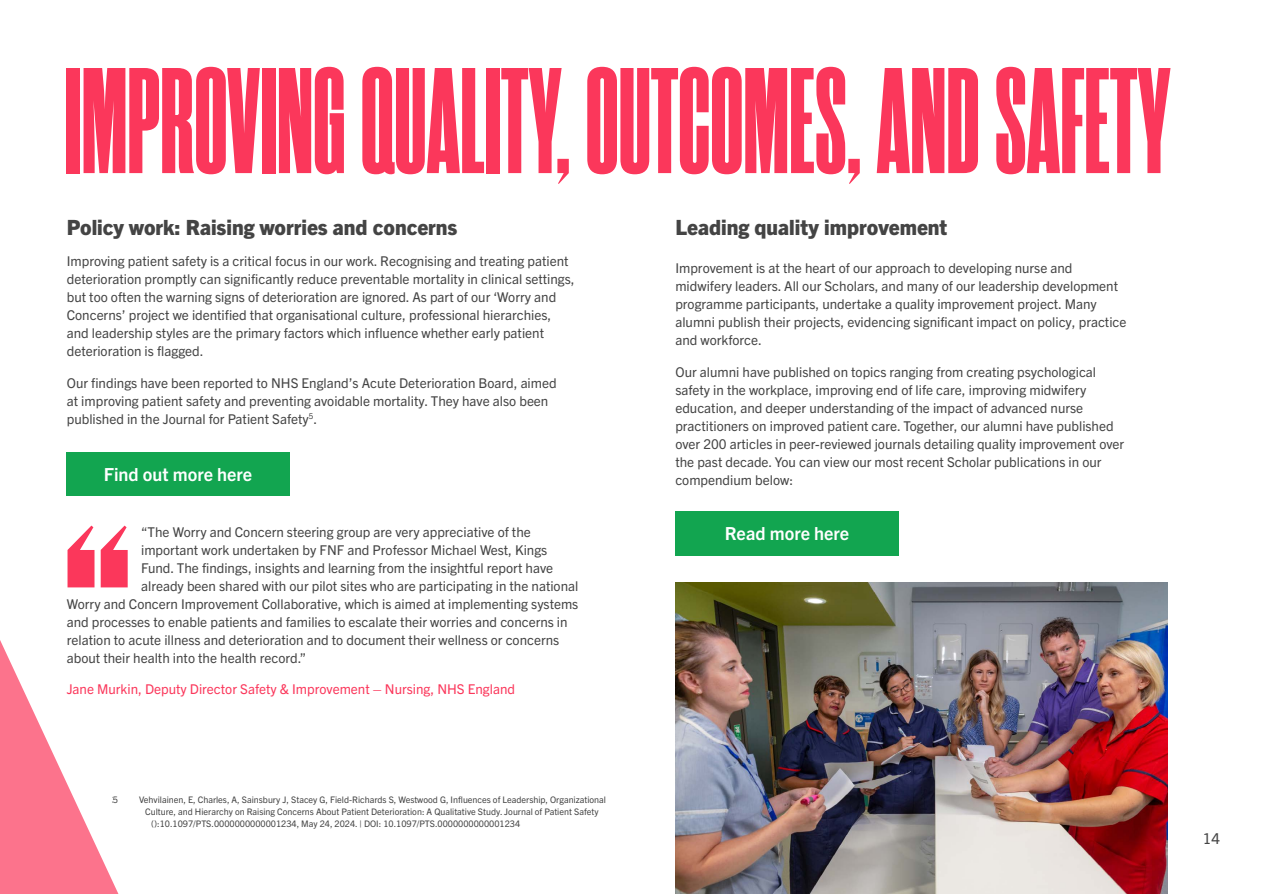
<style>
.page{position:relative;width:1263px;height:894px;background:#fff}
.page>*{position:absolute;margin:0;border:0;box-sizing:border-box;transform-origin:0 0}
.t1{font:800 150px "Rama Gothic C";color:#fb375b}
.t2{font:800 21px "Trade Gothic Next";color:#444}
.t3{font:700 18px "Trade Gothic Next";color:#fff}
.t4{font:15px "Trade Gothic Next";color:#444}
.t5{font:13.5px/18px "Trade Gothic Next";color:#444}
.t6{font:13.5px "Trade Gothic Next";color:#fb375b}
.t7{font:9px "Trade Gothic Next";color:#444}
</style>
<div class="page">
<svg style="left:0;top:640px;width:118px;height:253px"></svg>
<div style="left:675px;top:511px;width:223px;height:46px;background:#12a550"></div>
<hr style="left:675px;top:556px;width:223px;height:3px;background:#fff">
<div style="left:66px;top:452px;width:224px;height:45px;background:#12a550"></div>
<hr style="left:66px;top:496px;width:224px;height:3px;background:#fff">
<img style="left:675px;top:582px;width:492px;height:311px">
<svg style="left:68px;top:525px;width:60px;height:62px"></svg>
<div style="left:113px;top:794px;width:6px;height:12px;background:#fff"></div>
<h1 class="t1" style="left:65px;top:52px;width:1107px">IMPROVING QUALITY, OUTCOMES, AND SAFETY</h1>
<h2 class="t2" style="left:67px;top:214px;width:392px">Policy work: Raising worries and concerns</h2>
<p class="t5" style="left:67px;top:252px;width:509px">Improving patient safety is a critical focus in our work. Recognising and treating patient deterioration promptly can significantly reduce preventable mortality in clinical settings, but too often the warning signs of deterioration are ignored. As part of our ‘Worry and Concerns’ project we identified that organisational culture, professional hierarchies, and leadership styles are the primary factors which influence whether early patient deterioration is flagged.</p>
<p class="t5" style="left:67px;top:373px;width:491px">Our findings have been reported to NHS England’s Acute Deterioration Board, aimed at improving patient safety and preventing avoidable mortality. They have also been published in the Journal for Patient Safety<sup>5</sup>.</p>
<h2 class="t2" style="left:675px;top:214px;width:273px">Leading quality improvement</h2>
<p class="t5" style="left:675px;top:259px;width:452px">Improvement is at the heart of our approach to developing nurse and midwifery leaders. All our Scholars, and many of our leadership development programme participants, undertake a quality improvement project. Many alumni publish their projects, evidencing significant impact on policy, practice and workforce.</p>
<p class="t5" style="left:675px;top:362px;width:450px">Our alumni have published on topics ranging from creating psychological safety in the workplace, improving end of life care, improving midwifery education, and deeper understanding of the impact of advanced nurse practitioners on improved patient care. Together, our alumni have published over 200 articles in peer-reviewed journals detailing quality improvement over the past decade. You can view our most recent Scholar publications in our compendium below:</p>
<h3 class="t3" style="left:104px;top:463px;width:150px">Find out more here</h3>
<p class="t5" style="left:141px;top:522px;width:391px">“The Worry and Concern steering group are very appreciative of the</p>
<p class="t5" style="left:141px;top:540px;width:408px">important work undertaken by FNF and Professor Michael West, Kings</p>
<p class="t5" style="left:141px;top:558px;width:413px">Fund. The findings, insights and learning from the insightful report have</p>
<p class="t5" style="left:141px;top:576px;width:439px">already been shared with our pilot sites who are participating in the national</p>
<p class="t5" style="left:67px;top:594px;width:513px">Worry and Concern Improvement Collaborative, which is aimed at implementing systems</p>
<p class="t5" style="left:67px;top:612px;width:502px">and processes to enable patients and families to escalate their worries and concerns in</p>
<p class="t5" style="left:67px;top:630px;width:494px">relation to acute illness and deterioration and to document their wellness or concerns</p>
<p class="t5" style="left:67px;top:648px;width:241px">about their health into the health record.”</p>
<p class="t6" style="left:67px;top:680px;width:450px">Jane Murkin, Deputy Director Safety &amp; Improvement – Nursing, NHS England</p>
<h3 class="t3" style="left:724px;top:522px;width:126px">Read more here</h3>
<p class="t7" style="left:112px;top:794px;width:7px">3</p>
<p class="t7" style="left:139px;top:794px;width:468px">Vehvilainen, E, Charles, A, Sainsbury J, Stacey G, Field-Richards S, Westwood G, Influences of Leadership, Organizational</p>
<p class="t7" style="left:145px;top:806px;width:455px">Culture, and Hierarchy on Raising Concerns About Patient Deterioration: A Qualitative Study. Journal of Patient Safety</p>
<p class="t7" style="left:151px;top:818px;width:370px">():10.1097/PTS.0000000000001234, May 24, 2024. | DOI: 10.1097/PTS.0000000000001234</p>
<p class="t7" style="left:113px;top:794px;width:7px">5</p>
<p class="t4" style="left:1202px;top:829px;width:19px">14</p>
</div>
